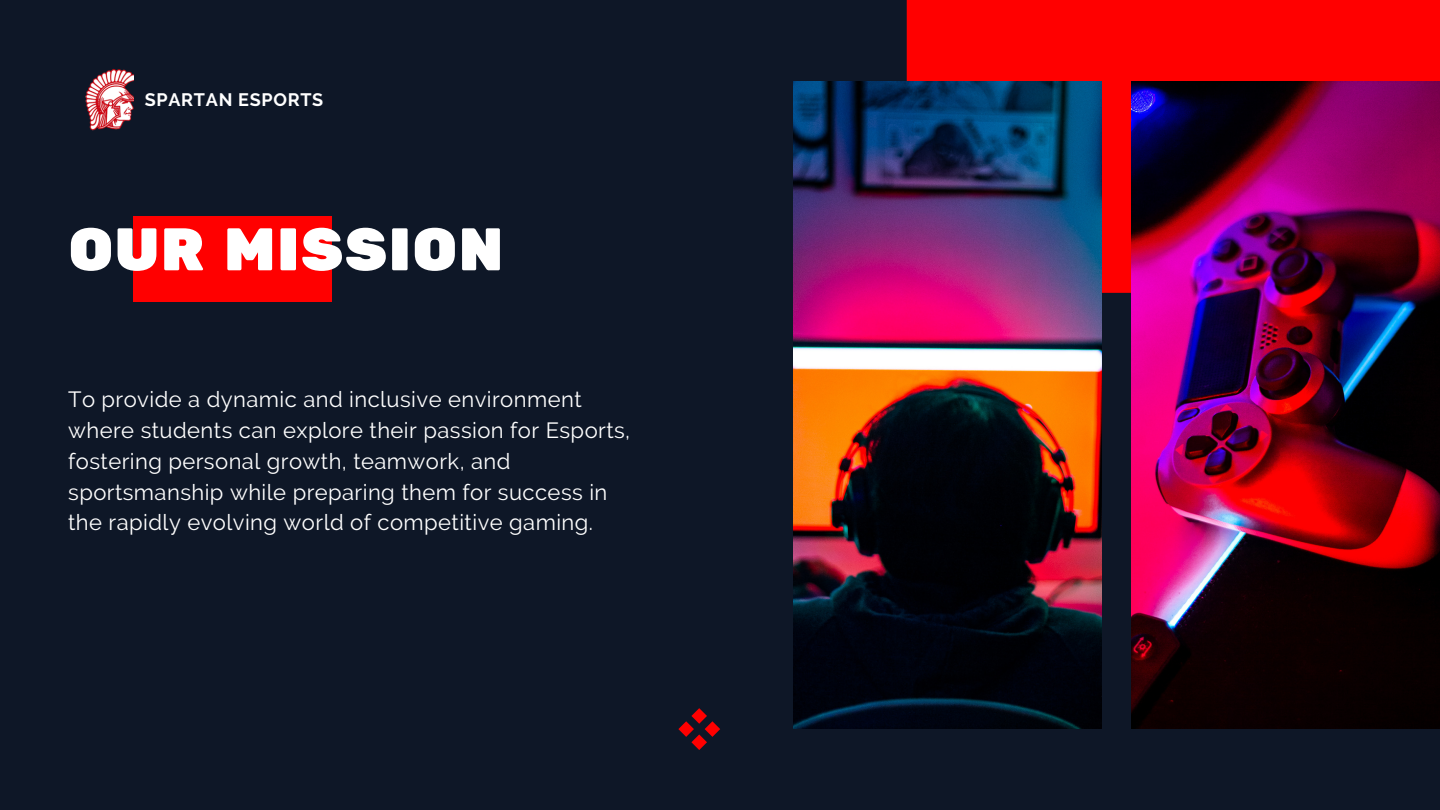
<style>
.page{position:relative;width:1440px;height:810px;background:#0e1727}
.page>*{position:absolute;margin:0;border:0;box-sizing:border-box;transform-origin:0 0}
.t1{font:60px "Rubik One";letter-spacing:.01em;color:#fff}
.t2{font:22px/30.8px "Raleway";letter-spacing:.02em;color:#fff}
.t3{font:700 18px "Raleway";letter-spacing:.04em;color:#fff}
</style>
<div class="page">
<div style="left:907px;top:0;width:533px;height:293px;background:#f00"></div>
<img style="left:793px;top:81px;width:309px;height:648px">
<img style="left:1131px;top:81px;width:309px;height:648px">
<svg style="left:678px;top:708px;width:42px;height:42px"></svg>
<div style="left:133px;top:217px;width:198px;height:85px;background:#f00"></div>
<img style="left:85px;top:69px;width:49px;height:62px">
<p class="t3" style="left:145px;top:89px;width:180px">SPARTAN ESPORTS</p>
<p class="t1" style="left:68px;top:214px;width:437px">OUR MISSION</p>
<p class="t2" style="left:68px;top:384px;width:564px">To provide a dynamic and inclusive environment where students can explore their passion for Esports, fostering personal growth, teamwork, and sportsmanship while preparing them for success in the rapidly evolving world of competitive gaming.</p>
</div>
